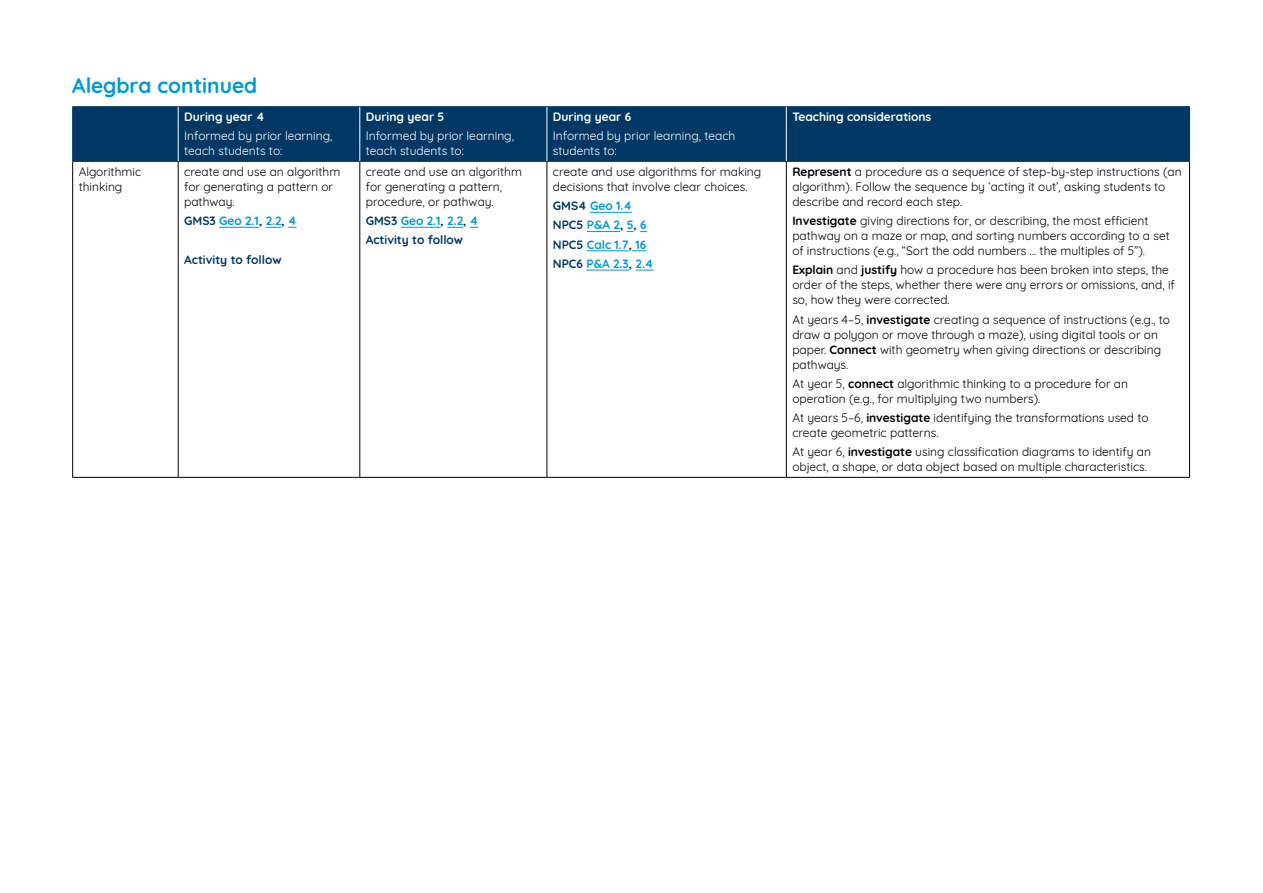
<style>
.page{position:relative;width:1263px;height:893px;background:#fff}
.page>*{position:absolute;margin:0;border:0;box-sizing:border-box;transform-origin:0 0}
.t1{font:700 21px "Quicksand";color:#0098d8}
.t2{font:12px/15px "Quicksand";color:#000}
.t3{font:12px/15px "Quicksand";color:#fff}
.t4{font:700 12px/19.2px "Quicksand";color:#0098d8}
.t5{font:700 12px "Quicksand";color:#fff}
.t6{font:700 12px/19.2px "Quicksand";color:#003865}
.s1{color:#003865}
.s2{color:#0098d8}
.s3{font-weight:700}
</style>
<div class="page">
<div style="left:73px;top:107px;width:1116px;height:54px;background:#003865"></div>
<hr style="left:72px;top:162px;width:1px;height:315px;background:#000">
<hr style="left:178px;top:162px;width:1px;height:315px;background:#000">
<hr style="left:359px;top:162px;width:1px;height:315px;background:#000">
<hr style="left:546px;top:162px;width:1px;height:315px;background:#000">
<hr style="left:786px;top:162px;width:1px;height:315px;background:#000">
<hr style="left:1189px;top:162px;width:1px;height:315px;background:#000">
<hr style="left:72px;top:477px;width:106px;height:1px;background:#000">
<hr style="left:178px;top:477px;width:182px;height:1px;background:#000">
<hr style="left:360px;top:477px;width:187px;height:1px;background:#000">
<hr style="left:547px;top:477px;width:239px;height:1px;background:#000">
<hr style="left:786px;top:477px;width:404px;height:1px;background:#000">
<hr style="left:72px;top:106px;width:106px;height:1px;background:#003865">
<hr style="left:72px;top:107px;width:1px;height:54px;background:#003865">
<hr style="left:178px;top:106px;width:182px;height:1px;background:#003865">
<hr style="left:360px;top:106px;width:187px;height:1px;background:#003865">
<hr style="left:547px;top:106px;width:239px;height:1px;background:#003865">
<hr style="left:786px;top:106px;width:404px;height:1px;background:#003865">
<hr style="left:1189px;top:107px;width:1px;height:54px;background:#003865">
<hr style="left:72px;top:161px;width:106px;height:1px;background:#003865">
<hr style="left:178px;top:161px;width:182px;height:1px;background:#003865">
<hr style="left:360px;top:161px;width:187px;height:1px;background:#003865">
<hr style="left:547px;top:161px;width:239px;height:1px;background:#003865">
<hr style="left:786px;top:161px;width:404px;height:1px;background:#003865">
<hr style="left:178px;top:107px;width:1px;height:54px;background:#fff">
<hr style="left:359px;top:107px;width:1px;height:54px;background:#fff">
<hr style="left:546px;top:107px;width:1px;height:54px;background:#fff">
<hr style="left:786px;top:107px;width:1px;height:54px;background:#fff">
<hr style="left:219px;top:227px;width:40px;height:1px;background:#0098d8">
<svg style="left:266px;top:227px;width:15px;height:1px"></svg>
<hr style="left:401px;top:227px;width:40px;height:1px;background:#0098d8">
<svg style="left:447px;top:227px;width:16px;height:1px"></svg>
<hr style="left:590px;top:212px;width:42px;height:1px;background:#0098d8">
<hr style="left:587px;top:231px;width:33px;height:1px;background:#0098d8">
<hr style="left:587px;top:250px;width:42px;height:1px;background:#0098d8">
<svg style="left:632px;top:250px;width:14px;height:1px"></svg>
<hr style="left:586px;top:270px;width:43px;height:1px;background:#0098d8">
<svg style="left:635px;top:270px;width:18px;height:1px"></svg>
<h1 class="t1" style="left:72px;top:68px;width:187px">Alegbra continued</h1>
<p class="t5" style="left:184px;top:107px;width:82px">During year 4</p>
<p class="t3" style="left:184px;top:127px;width:150px">Informed by prior learning, teach students to:</p>
<p class="t2" style="left:79px;top:163px;width:64px">Algorithmic thinking</p>
<p class="t2" style="left:184px;top:163px;width:158px">create and use an algorithm for generating a pattern or pathway.</p>
<p class="t4" style="left:184px;top:210px;width:114px"><span class="s1">GMS3</span> Geo 2.1<span class="s1">,</span> 2.2<span class="s1">,</span> 4</p>
<p class="t6" style="left:184px;top:249px;width:99px">Activity to follow</p>
<p class="t5" style="left:366px;top:107px;width:80px">During year 5</p>
<p class="t3" style="left:366px;top:127px;width:150px">Informed by prior learning, teach students to:</p>
<p class="t2" style="left:366px;top:163px;width:158px">create and use an algorithm for generating a pattern, procedure, or pathway.</p>
<p class="t6" style="left:366px;top:210px;width:114px">GMS3 <span class="s2">Geo 2.1</span>, <span class="s2">2.2</span>, <span class="s2">4<br></span>Activity to follow</p>
<p class="t5" style="left:553px;top:107px;width:80px">During year 6</p>
<p class="t3" style="left:553px;top:127px;width:184px">Informed by prior learning, teach students to:</p>
<p class="t2" style="left:553px;top:163px;width:210px">create and use algorithms for making decisions that involve clear choices.</p>
<p class="t4" style="left:553px;top:195px;width:102px"><span class="s1">GMS4</span> Geo 1.4<br><span class="s1">NPC5</span> P&amp;A 2<span class="s1">,</span> 5<span class="s1">,</span> 6<br><span class="s1">NPC5</span> Calc 1.7<span class="s1">,</span> 16<br><span class="s1">NPC6</span> P&amp;A 2.3<span class="s1">,</span> 2.4</p>
<p class="t5" style="left:792px;top:107px;width:141px">Teaching considerations</p>
<p class="t2" style="left:792px;top:163px;width:391px"><span class="s3">Represent</span> a procedure as a sequence of step-by-step instructions (an algorithm). Follow the sequence by ‘acting it out’, asking students to describe and record each step.</p>
<p class="t2" style="left:792px;top:212px;width:379px"><span class="s3">Investigate</span> giving directions for, or describing, the most efficient pathway on a maze or map, and sorting numbers according to a set of instructions (e.g., “Sort the odd numbers ... the multiples of 5”).</p>
<p class="t2" style="left:792px;top:261px;width:384px"><span class="s3">Explain</span> and <span class="s3">justify</span> how a procedure has been broken into steps, the order of the steps, whether there were any errors or omissions, and, if so, how they were corrected.</p>
<p class="t2" style="left:792px;top:311px;width:379px">At years 4–5, <span class="s3">investigate</span> creating a sequence of instructions (e.g., to draw a polygon or move through a maze), using digital tools or on paper. <span class="s3">Connect</span> with geometry when giving directions or describing pathways.</p>
<p class="t2" style="left:792px;top:375px;width:337px">At year 5, <span class="s3">connect</span> algorithmic thinking to a procedure for an operation (e.g., for multiplying two numbers).</p>
<p class="t2" style="left:792px;top:409px;width:358px">At years 5–6, <span class="s3">investigate</span> identifying the transformations used to create geometric patterns.</p>
<p class="t2" style="left:792px;top:443px;width:360px">At year 6, <span class="s3">investigate</span> using classification diagrams to identify an object, a shape, or data object based on multiple characteristics.</p>
</div>
